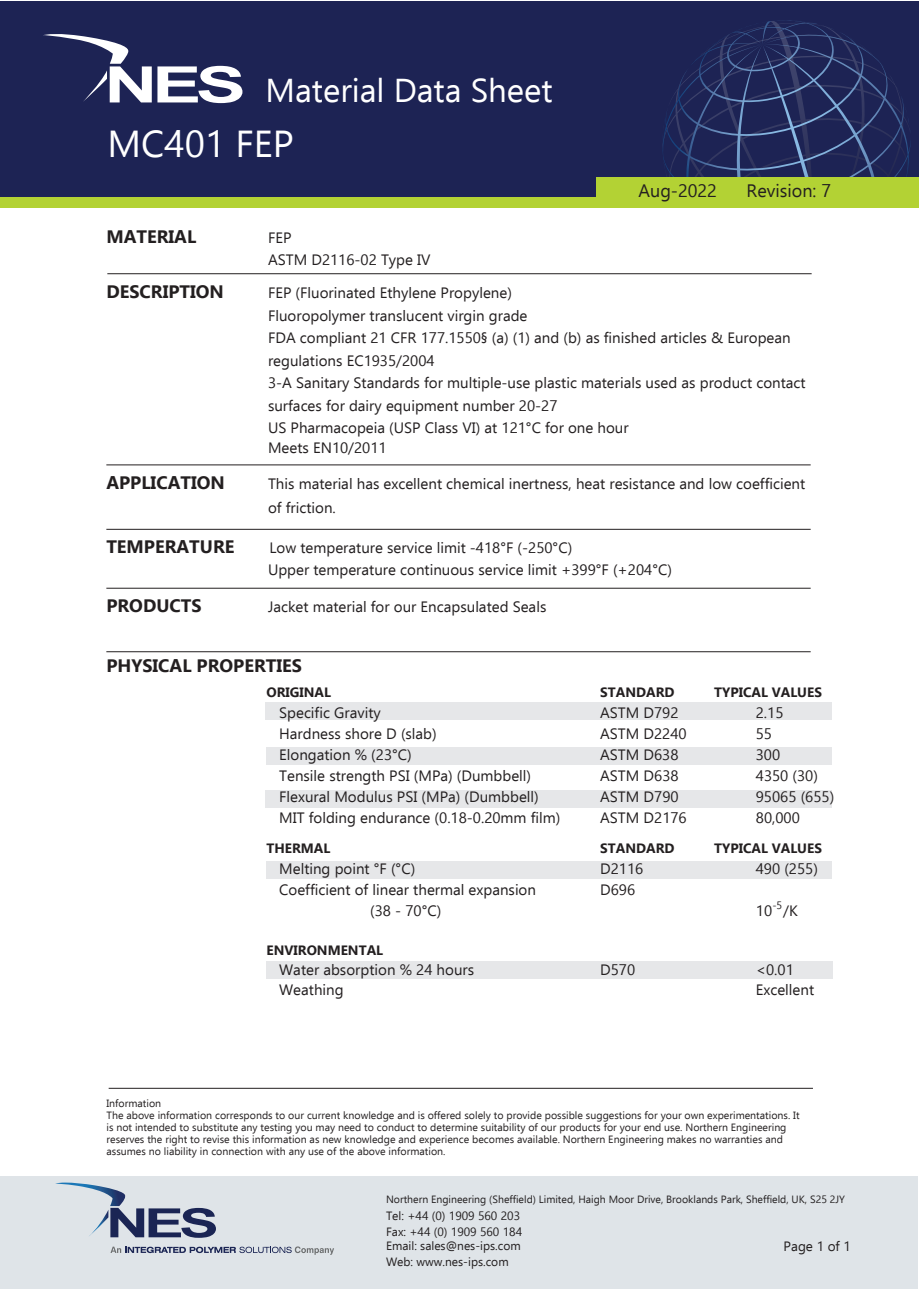
<style>
.page{position:relative;width:919px;height:1289px;background:#fff}
.page>*{position:absolute;margin:0;border:0;box-sizing:border-box;transform-origin:0 0}
.t1{font:37.5px "Ebrima";color:#fff}
.t2{font:33px "Ebrima";color:#fff}
.t3{font:700 18px "Ebrima";color:#231f20}
.t4{font:18px "Ebrima";color:#231f20}
.t5{font:15px/22.5px "Ebrima";color:#231f20}
.t6{font:700 13.5px "Ebrima";color:#231f20}
.t7{font:13.5px "Ebrima";color:#231f20}
.t8{font:12px/16.5px "Ebrima";color:#231f20}
.t9{font:10.5px/12px "Ebrima";color:#231f20}
</style>
<div class="page">
<div style="left:265px;top:702px;width:567px;height:18px;background:#e6e7e9"></div>
<div style="left:266px;top:746px;width:566px;height:18px;background:#e6e7e9"></div>
<div style="left:265px;top:789px;width:567px;height:18px;background:#e6e7e9"></div>
<div style="left:266px;top:861px;width:566px;height:17px;background:#e6e7e9"></div>
<hr style="left:109px;top:1087px;width:703px;height:1px;background:#231f20">
<hr style="left:107px;top:273px;width:704px;height:1px;background:#231f20">
<hr style="left:106px;top:464px;width:704px;height:1px;background:#231f20">
<hr style="left:106px;top:588px;width:704px;height:1px;background:#231f20">
<hr style="left:106px;top:651px;width:704px;height:1px;background:#231f20">
<hr style="left:106px;top:529px;width:704px;height:1px;background:#231f20">
<div style="left:266px;top:961px;width:566px;height:18px;background:#e6e7e9"></div>
<div style="left:0;top:1px;width:918px;height:200px;background:#1d2354"></div>
<svg style="left:662px;top:20px;width:249px;height:157px"></svg>
<svg style="left:43px;top:34px;width:199px;height:69px"></svg>
<div style="left:0;top:197px;width:918px;height:10px;background:#b3d234"></div>
<div style="left:596px;top:177px;width:322px;height:25px;background:#b3d234"></div>
<div style="left:0;top:1176px;width:917px;height:112px;background:#dfe4e8"></div>
<svg style="left:55px;top:1182px;width:161px;height:55px"></svg>
<svg style="left:110px;top:1246px;width:224px;height:8px"></svg>
<h2 class="t2" style="left:265px;top:66px;width:289px">Material Data Sheet</h2>
<h1 class="t1" style="left:108px;top:116px;width:188px">MC401 FEP</h1>
<p class="t4" style="left:638px;top:177px;width:80px">Aug-2022</p>
<p class="t4" style="left:746px;top:177px;width:86px">Revision: 7</p>
<p class="t3" style="left:106px;top:222px;width:91px">MATERIAL</p>
<p class="t5" style="left:268px;top:226px;width:164px">FEP<br>ASTM D2116-02 Type IV</p>
<p class="t3" style="left:106px;top:278px;width:119px">DESCRIPTION</p>
<p class="t5" style="left:268px;top:281px;width:539px">FEP (Fluorinated Ethylene Propylene)<br>Fluoropolymer translucent virgin grade<br>FDA compliant 21 CFR 177.1550§ (a) (1) and (b) as finished articles &amp; European regulations EC1935/2004<br>3-A Sanitary Standards for multiple-use plastic materials used as product contact surfaces for dairy equipment number 20-27<br>US Pharmacopeia (USP Class VI) at 121°C for one hour</p>
<p class="t5" style="left:268px;top:436px;width:120px">Meets EN10/2011</p>
<p class="t3" style="left:106px;top:468px;width:120px">APPLICATION</p>
<p class="t5" style="left:268px;top:471px;width:538px;line-height:24px">This material has excellent chemical inertness, heat resistance and low coefficient of friction.</p>
<p class="t3" style="left:106px;top:532px;width:130px">TEMPERATURE</p>
<p class="t5" style="left:268px;top:535px;width:405px">Low temperature service limit -418°F (-250°C)<br>Upper temperature continuous service limit +399°F (+204°C)</p>
<p class="t3" style="left:106px;top:591px;width:97px">PRODUCTS</p>
<p class="t5" style="left:268px;top:595px;width:280px">Jacket material for our Encapsulated Seals</p>
<p class="t3" style="left:106px;top:651px;width:197px">PHYSICAL PROPERTIES</p>
<p class="t6" style="left:266px;top:682px;width:66px">ORIGINAL</p>
<p class="t6" style="left:600px;top:682px;width:76px">STANDARD</p>
<p class="t6" style="left:714px;top:682px;width:109px">TYPICAL VALUES</p>
<p class="t5" style="left:279px;top:701px;width:103px">Specific Gravity</p>
<p class="t5" style="left:600px;top:701px;width:80px">ASTM D792</p>
<p class="t5" style="left:755px;top:701px;width:29px">2.15</p>
<p class="t5" style="left:279px;top:722px;width:159px">Hardness shore D (slab)</p>
<p class="t5" style="left:600px;top:722px;width:88px">ASTM D2240</p>
<p class="t5" style="left:755px;top:722px;width:18px">55</p>
<p class="t5" style="left:279px;top:743px;width:134px">Elongation % (23°C)</p>
<p class="t5" style="left:600px;top:743px;width:80px">ASTM D638</p>
<p class="t5" style="left:755px;top:743px;width:26px">300</p>
<p class="t5" style="left:279px;top:764px;width:253px">Tensile strength PSI (MPa) (Dumbbell)</p>
<p class="t5" style="left:600px;top:764px;width:80px">ASTM D638</p>
<p class="t5" style="left:755px;top:764px;width:64px">4350 (30)</p>
<p class="t5" style="left:279px;top:785px;width:261px">Flexural Modulus PSI (MPa) (Dumbbell)</p>
<p class="t5" style="left:600px;top:785px;width:80px">ASTM D790</p>
<p class="t5" style="left:755px;top:785px;width:80px">95065 (655)</p>
<p class="t5" style="left:279px;top:806px;width:283px">MIT folding endurance (0.18-0.20mm film)</p>
<p class="t5" style="left:600px;top:806px;width:88px">ASTM D2176</p>
<p class="t5" style="left:755px;top:806px;width:45px">80,000</p>
<p class="t6" style="left:266px;top:838px;width:65px">THERMAL</p>
<p class="t6" style="left:600px;top:838px;width:76px">STANDARD</p>
<p class="t6" style="left:714px;top:838px;width:109px">TYPICAL VALUES</p>
<p class="t5" style="left:279px;top:857px;width:137px">Melting point °F (°C)</p>
<p class="t5" style="left:600px;top:857px;width:45px">D2116</p>
<p class="t5" style="left:755px;top:857px;width:64px">490 (255)</p>
<p class="t5" style="left:279px;top:878px;width:258px">Coefficient of linear thermal expansion</p>
<p class="t5" style="left:600px;top:878px;width:36px">D696</p>
<p class="t5" style="left:370px;top:899px;width:73px">(38 - 70°C)</p>
<p class="t5" style="left:755px;top:899px;width:44px">10 /K</p>
<p class="t6" style="left:266px;top:940px;width:118px">ENVIRONMENTAL</p>
<p class="t5" style="left:279px;top:957px;width:196px">Water absorption % 24 hours</p>
<p class="t5" style="left:600px;top:957px;width:36px">D570</p>
<p class="t5" style="left:755px;top:957px;width:40px">&lt;0.01</p>
<p class="t5" style="left:279px;top:977px;width:66px">Weathing</p>
<p class="t5" style="left:755px;top:977px;width:60px">Excellent</p>
<p class="t9" style="left:772px;top:899px;width:11px">-5</p>
<p class="t9" style="left:106px;top:1097px;width:694px">Information<br>The above information corresponds to our current knowledge and is offered solely to provide possible suggestions for your own experimentations. It is not intended to substitute any testing you may need to conduct to determine suitability of our products for your end use. Northern Engineering reserves the right to revise this information as new knowledge and experience becomes available. Northern Engineering makes no warranties and assumes no liability in connection with any use of the above information.</p>
<p class="t9" style="left:386px;top:1193px;width:460px">Northern Engineering (Sheffield) Limited, Haigh Moor Drive, Brooklands Park, Sheffield, UK, S25 2JY</p>
<p class="t8" style="left:386px;top:1206px;width:138px">Tel: +44 (0) 1909 560 203<br>Fax: +44 (0) 1909 560 184</p>
<p class="t8" style="left:386px;top:1236px;width:136px">Email: sales@nes-ips.com<br>Web: www.nes-ips.com</p>
<p class="t7" style="left:783px;top:1235px;width:69px">Page 1 of 1</p>
</div>
